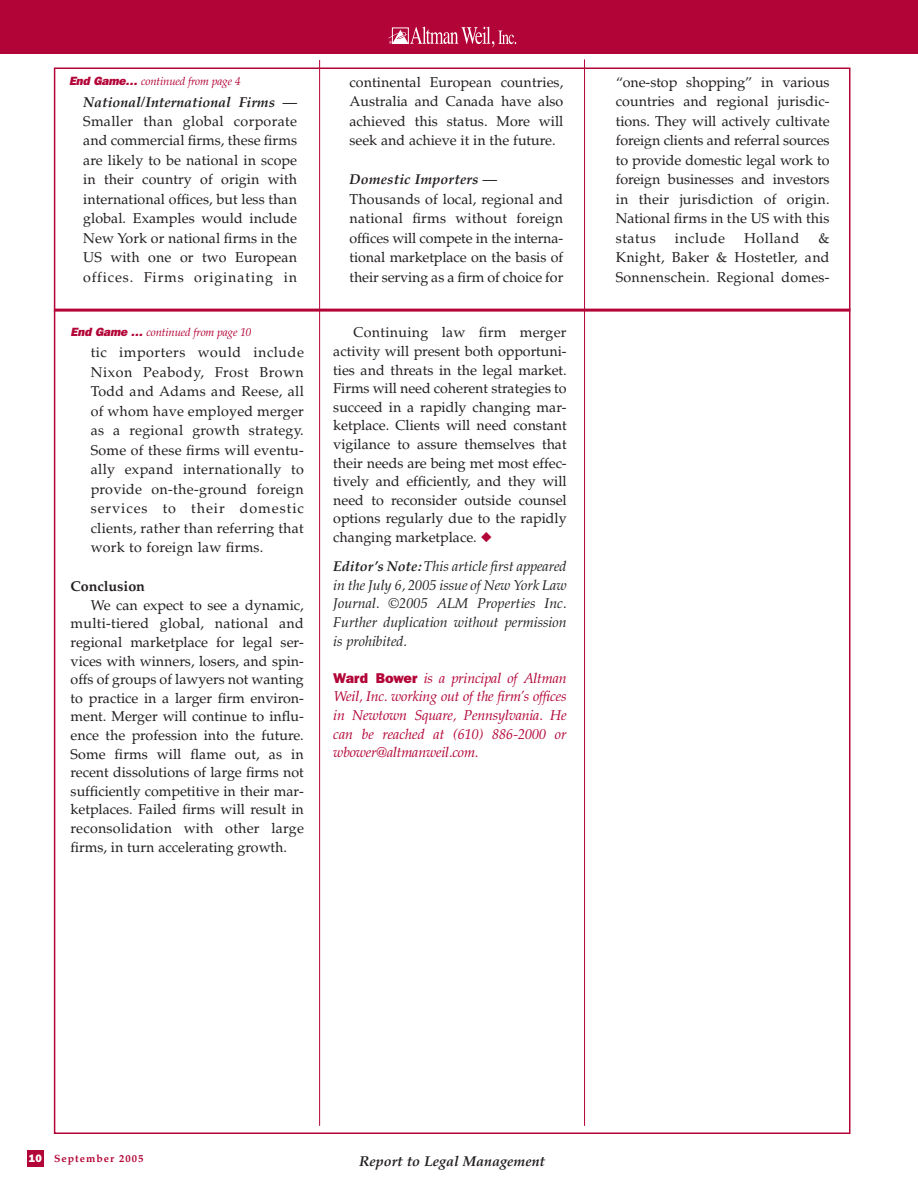
<style>
.page{position:relative;width:918px;height:1188px;background:#fff}
.page>*{position:absolute;margin:0;border:0;box-sizing:border-box;transform-origin:0 0}
.t1{font:14.25px/19.5px "Palatino";letter-spacing:.005em;color:#231f20;text-align:justify}
.t2{font:italic 14.25px/18.6px "Palatino";letter-spacing:-.015em;color:#b30437;text-align:justify}
.t3{font:italic 14.25px/18.6px "Palatino";letter-spacing:-.005em;color:#231f20;text-align:justify}
.t4{font:italic 700 14.25px "Palatino";color:#231f20}
.t5{font:14.25px "Palatino";letter-spacing:.04em;color:#231f20}
.t6{font:700 14.25px "Palatino";color:#231f20}
.t7{font:italic 11.4px "Palatino";letter-spacing:-.015em;color:#b30437}
.t8{font:700 10.5px "Palatino";letter-spacing:.1em;color:#b30437}
.s1{font-family:"Franklin Gothic";font-weight:800;font-size:12px}
.s2{font-family:"Monotype Sorts";color:#b30437}
.s3{font-weight:700}
.s4{font-family:"Franklin Gothic";font-weight:800;font-style:normal}
.s5{font-family:"Franklin Gothic";font-weight:800;font-size:10.8px;color:#fff}
</style>
<div class="page">
<div style="left:0;top:0;width:918px;height:54px;background:#b30437"></div>
<div style="left:27px;top:1150px;width:16px;height:16px;background:#b30437"></div>
<svg style="left:388px;top:27px;width:128px;height:20px"></svg>
<hr style="left:319px;top:60px;width:1px;height:1066px;background:#b30437">
<hr style="left:584px;top:59px;width:1px;height:1067px;background:#b30437">
<hr style="left:54px;top:309px;width:796px;height:3px;background:#b30437">
<p class="t7" style="left:69px;top:77px;width:173px"><span class="s1">End Game…</span> continued from page 4</p>
<p class="t4" style="left:83px;top:96px;width:215px">National/International Firms —</p>
<p class="t1" style="left:83px;top:113px;width:215px">Smaller than global corporate and commercial firms, these firms are likely to be national in scope in their country of origin with international offices, but less than global. Examples would include New York or national firms in the US with one or two European offices. Firms originating in</p>
<p class="t1" style="left:349px;top:74px;width:215px">continental European countries, Australia and Canada have also achieved this status. More will seek and achieve it in the future.</p>
<p class="t4" style="left:349px;top:174px;width:149px">Domestic Importers —</p>
<p class="t1" style="left:349px;top:191px;width:215px">Thousands of local, regional and national firms without foreign offices will compete in the interna&shy;tional marketplace on the basis of their serving as a firm of choice for</p>
<p class="t7" style="left:71px;top:327px;width:183px"><span class="s1">End Game …</span> continued from page 10</p>
<p class="t1" style="left:333px;top:325px;width:235px;line-height:18.6px;text-indent:20px">Continuing law firm merger activity will present both opportuni&shy;ties and threats in the legal market.<br>Firms will need coherent strategies to succeed in a rapidly changing mar&shy;ketplace. Clients will need constant vigilance to assure themselves that their needs are being met most effec&shy;tively and efficiently, and they will need to reconsider outside counsel options regularly due to the rapidly changing marketplace. <span class="s2">◆</span></p>
<p class="t3" style="left:333px;top:559px;width:235px"><span class="s3">Editor’s Note:</span> This article first appeared in the July 6, 2005 issue of New York Law Journal. ©2005 ALM Properties Inc.<br>Further duplication without permission is prohibited.</p>
<p class="t2" style="left:333px;top:670px;width:235px"><span class="s4">Ward Bower</span> is a principal of Altman Weil, Inc. working out of the firm’s offices in Newtown Square, Pennsylvania. He can be reached at (610) 886-2000 or wbower@altmanweil.com.</p>
<p class="t1" style="left:91px;top:344px;width:215px">tic importers would include Nixon Peabody, Frost Brown Todd and Adams and Reese, all of whom have employed merger as a regional growth strategy.<br>Some of these firms will eventu&shy;ally expand internationally to provide on-the-ground foreign services to their domestic clients, rather than referring that work to foreign law firms.</p>
<p class="t6" style="left:71px;top:581px;width:76px">Conclusion</p>
<p class="t1" style="left:71px;top:597px;width:235px;line-height:18.6px;text-indent:20px">We can expect to see a dynamic, multi-tiered global, national and regional marketplace for legal ser&shy;vices with winners, losers, and spin&shy;offs of groups of lawyers not wanting to practice in a larger firm environ&shy;ment. Merger will continue to influ&shy;ence the profession into the future.<br>Some firms will flame out, as in recent dissolutions of large firms not sufficiently competitive in their mar&shy;ketplaces. Failed firms will result in reconsolidation with other large firms, in turn accelerating growth.</p>
<p class="t1" style="left:616px;top:74px;width:215px">“one-stop shopping” in various countries and regional jurisdic&shy;tions. They will actively cultivate foreign clients and referral sources to provide domestic legal work to foreign businesses and investors in their jurisdiction of origin.<br>National firms in the US with this status</p>
<p class="t5" style="left:675px;top:233px;width:52px">include</p>
<p class="t5" style="left:744px;top:233px;width:57px">Holland</p>
<p class="t1" style="left:616px;top:230px;width:215px;text-indent:203px">&amp; Knight, Baker &amp; Hostetler, and Sonnenschein. Regional domes-</p>
<p class="t8" style="left:29px;top:1154px;width:116px"><span class="s5">10</span> September 2005</p>
<p class="t4" style="left:359px;top:1155px;width:187px">Report to Legal Management</p>
</div>
